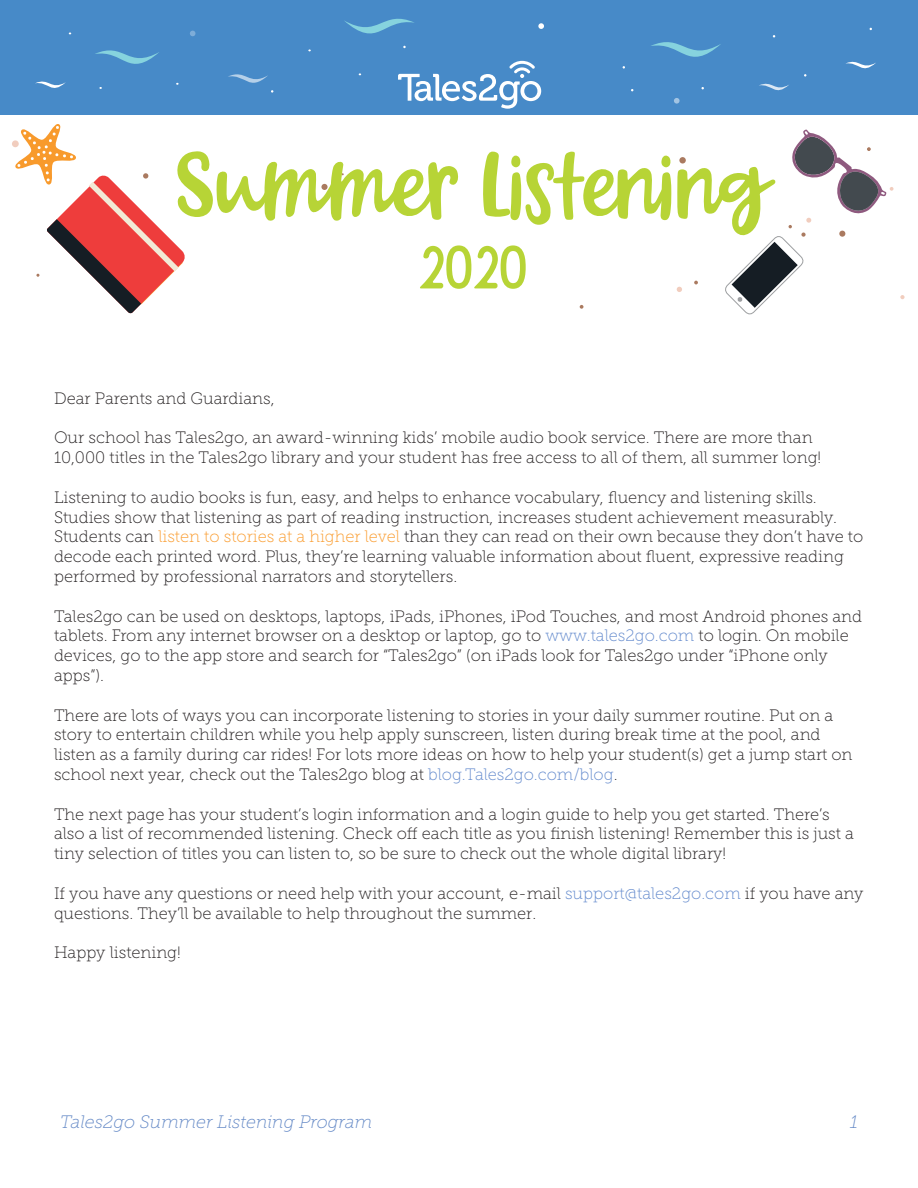
<style>
.page{position:relative;width:918px;height:1188px;background:#fff}
.page>*{position:absolute;margin:0;border:0;box-sizing:border-box;transform-origin:0 0}
.t1{font:85.5px "Forever Grateful";color:#b7d436}
.t2{font:67.5px "Nature Spirit";color:#b7d436}
.t3{font:italic 18px "Museo Slab 100";color:#6489c6}
.t4{font:16.5px/19.8px "Museo Slab 100";color:#231f20}
.s1{color:#fa9a2a}
.s2{color:#638acd}
</style>
<div class="page">
<div style="left:0;top:0;width:918px;height:115px;background:#478ac8"></div>
<svg style="left:95px;top:50px;width:64px;height:14px"></svg>
<svg style="left:651px;top:42px;width:70px;height:15px"></svg>
<svg style="left:228px;top:74px;width:40px;height:9px"></svg>
<svg style="left:759px;top:84px;width:30px;height:6px"></svg>
<svg style="left:846px;top:61px;width:30px;height:8px"></svg>
<svg style="left:35px;top:81px;width:31px;height:7px"></svg>
<svg style="left:190px;top:31px;width:6px;height:5px"></svg>
<svg style="left:674px;top:98px;width:6px;height:6px"></svg>
<svg style="left:538px;top:23px;width:6px;height:6px"></svg>
<svg style="left:344px;top:18px;width:70px;height:31px"></svg>
<div style="left:321px;top:184px;width:7px;height:6px;background:#aa7a60;border-radius:50%"></div>
<svg style="left:677px;top:287px;width:5px;height:5px"></svg>
<svg style="left:694px;top:281px;width:4px;height:3px"></svg>
<svg style="left:580px;top:305px;width:3px;height:4px"></svg>
<div style="left:679px;top:157px;width:7px;height:7px;background:#aa7a60;border-radius:50%"></div>
<svg style="left:900px;top:295px;width:5px;height:4px"></svg>
<svg style="left:13px;top:124px;width:172px;height:190px"></svg>
<svg style="left:398px;top:61px;width:143px;height:48px"></svg>
<svg style="left:725px;top:129px;width:169px;height:186px"></svg>
<h1 class="t1" style="left:177px;top:147px;width:592px">Summer Listening</h1>
<h2 class="t2" style="left:419px;top:234px;width:110px">2020</h2>
<p class="t4" style="left:54px;top:388px;width:222px">Dear Parents and Guardians,</p>
<p class="t4" style="left:54px;top:428px;width:769px">Our school has Tales2go, an award-winning kids’ mobile audio book service. There are more than<br>10,000 titles in the Tales2go library and your student has free access to all of them, all summer long!</p>
<p class="t4" style="left:54px;top:487px;width:811px">Listening to audio books is fun, easy, and helps to enhance vocabulary, fluency and listening skills.<br>Studies show that listening as part of reading instruction, increases student achievement measurably.<br>Students can <span class="s1">listen to stories at a higher level</span> than they can read on their own because they don’t have to decode each printed word. Plus, they’re learning valuable information about fluent, expressive reading performed by professional narrators and storytellers.</p>
<p class="t4" style="left:54px;top:606px;width:810px">Tales2go can be used on desktops, laptops, iPads, iPhones, iPod Touches, and most Android phones and tablets. From any internet browser on a desktop or laptop, go to <span class="s2">www.tales2go.com</span> to login. On mobile devices, go to the app store and search for “Tales2go” (on iPads look for Tales2go under “iPhone only apps”).</p>
<p class="t4" style="left:54px;top:705px;width:800px">There are lots of ways you can incorporate listening to stories in your daily summer routine. Put on a story to entertain children while you help apply sunscreen, listen during break time at the pool, and listen as a family during car rides! For lots more ideas on how to help your student(s) get a jump start on school next year, check out the Tales2go blog at <span class="s2">blog.Tales2go.com/blog</span>.</p>
<p class="t4" style="left:54px;top:804px;width:802px">The next page has your student’s login information and a login guide to help you get started. There’s also a list of recommended listening. Check off each title as you finish listening! Remember this is just a tiny selection of titles you can listen to, so be sure to check out the whole digital library!</p>
<p class="t4" style="left:54px;top:883px;width:811px">If you have any questions or need help with your account, e-mail <span class="s2">support@tales2go.com</span> if you have any questions. They’ll be available to help throughout the summer.</p>
<p class="t4" style="left:54px;top:943px;width:128px">Happy listening!</p>
<p class="t3" style="left:60px;top:1112px;width:314px">Tales2go Summer Listening Program</p>
<p class="t3" style="left:850px;top:1112px;width:9px">1</p>
</div>
